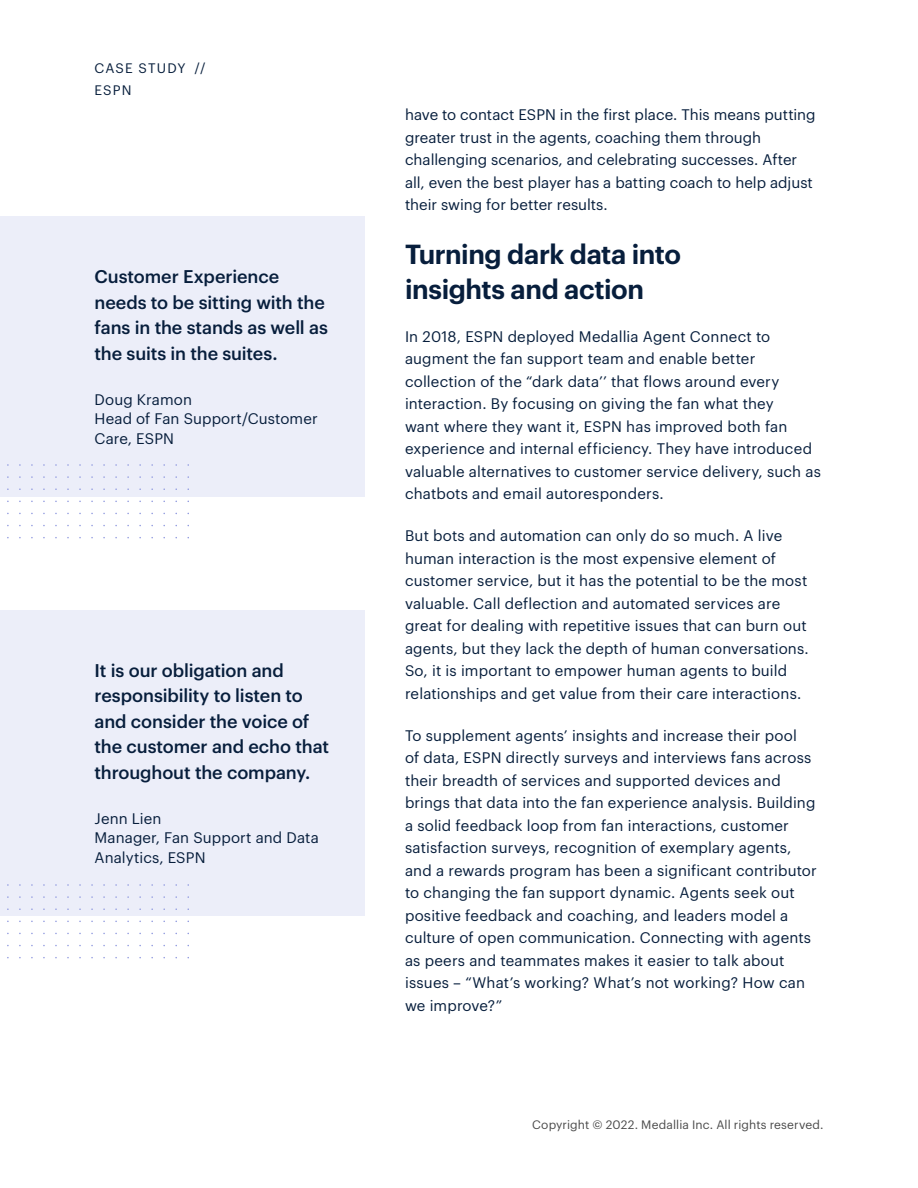
<style>
.page{position:relative;width:918px;height:1188px;background:#fff}
.page>*{position:absolute;margin:0;border:0;box-sizing:border-box;transform-origin:0 0}
.Body_Header_-_Graphi{font:600 27px/34.5px "Graphik";letter-spacing:-.015em;color:#071e3c}
.Quote_-_Graphik_12_1{font:500 18px/25.5px "Graphik";letter-spacing:-.005em;color:#071e3c}
.Body_-_Graphik_10_15{font:15px/22.5px "Graphik";letter-spacing:.01em;color:#071e3c}
.Quoter_-_Graphik_10{font:15px/19.5px "Graphik";letter-spacing:.01em;color:#071e3c}
.t1{font:13.5px/22.5px "Graphik";letter-spacing:.08em;color:#071e3c}
.t2{font:12px "Graphik";letter-spacing:.01em;color:#4a4a4a}
</style>
<div class="page">
<div style="left:0;top:216px;width:364px;height:280px;background:#eceef9"></div>
<div style="left:0;top:610px;width:364px;height:305px;background:#eceef9"></div>
<p class="t1" style="left:95px;top:55px;width:113px">CASE STUDY //<br>ESPN</p>
<p class="Quote_-_Graphik_12_1" style="left:94px;top:262px;width:235px">Customer Experience needs to be sitting with the fans in the stands as well as the suits in the suites.</p>
<p class="Quoter_-_Graphik_10" style="left:94px;top:388px;width:99px">Doug Kramon</p>
<p class="Quoter_-_Graphik_10" style="left:94px;top:408px;width:225px">Head of Fan Support/Customer<br>Care, ESPN</p>
<p class="Quote_-_Graphik_12_1" style="left:94px;top:656px;width:236px">It is our obligation and responsibility to listen to and consider the voice of the customer and echo that throughout the company.</p>
<p class="Quoter_-_Graphik_10" style="left:94px;top:808px;width:68px">Jenn Lien</p>
<p class="Quoter_-_Graphik_10" style="left:94px;top:827px;width:226px">Manager, Fan Support and Data<br>Analytics, ESPN</p>
<p class="Body_-_Graphik_10_15" style="left:405px;top:102px;width:412px">have to contact ESPN in the first place. This means putting greater trust in the agents, coaching them through challenging scenarios, and celebrating successes. After all, even the best player has a batting coach to help adjust their swing for better results.</p>
<p class="Body_Header_-_Graphi" style="left:405px;top:235px;width:278px">Turning dark data into insights and action</p>
<p class="Body_-_Graphik_10_15" style="left:405px;top:324px;width:418px">In 2018, ESPN deployed Medallia Agent Connect to augment the fan support team and enable better collection of the “dark data’’ that flows around every interaction. By focusing on giving the fan what they<br>want where they want it, ESPN has improved both fan experience and internal efficiency. They have introduced valuable alternatives to customer service delivery, such as chatbots and email autoresponders.</p>
<p class="Body_-_Graphik_10_15" style="left:405px;top:523px;width:405px">But bots and automation can only do so much. A live human interaction is the most expensive element of customer service, but it has the potential to be the most valuable. Call deflection and automated services are great for dealing with repetitive issues that can burn out agents, but they lack the depth of human conversations.<br>So, it is important to empower human agents to build relationships and get value from their care interactions.</p>
<p class="Body_-_Graphik_10_15" style="left:405px;top:723px;width:413px">To supplement agents’ insights and increase their pool<br>of data, ESPN directly surveys and interviews fans across their breadth of services and supported devices and brings that data into the fan experience analysis. Building a solid feedback loop from fan interactions, customer satisfaction surveys, recognition of exemplary agents, and a rewards program has been a significant contributor to changing the fan support dynamic. Agents seek out positive feedback and coaching, and leaders model a culture of open communication. Connecting with agents as peers and teammates makes it easier to talk about issues – “What’s working? What’s not working? How can we improve?”</p>
<p class="t2" style="left:532px;top:1116px;width:293px">Copyright © 2022. Medallia Inc. All rights reserved.</p>
</div>
